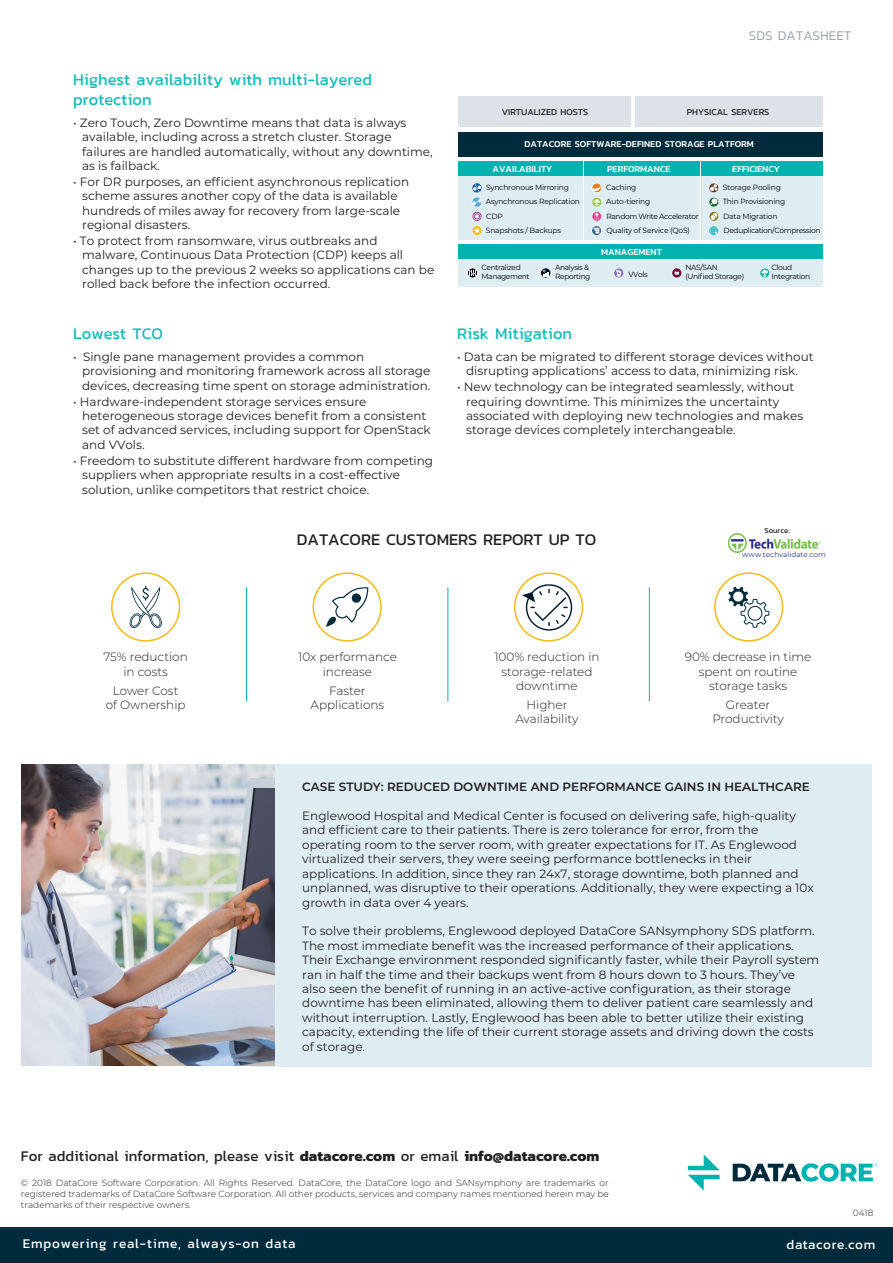
<style>
.page{position:relative;width:893px;height:1263px;background:#fff}
.page>*{position:absolute;margin:0;border:0;box-sizing:border-box;transform-origin:0 0}
.t1{font:16.5px/19.8px "Kanit";color:#15bbba}
.t2{font:16.5px "Kanit";letter-spacing:-.005em;color:#231f20}
.t3{font:15px "Kanit";color:#231f20}
.t4{font:13.5px "Kanit";letter-spacing:.06em;color:#fff}
.t5{font:300 13.5px "Kanit";color:#99a3ad}
.t6{font:13.5px "Kanit";letter-spacing:.035em;color:#fff}
.t7{font:12px/14.4px "Montserrat";color:#231f20}
.t8{font:300 12px/14.4px "Montserrat";color:#231f20;text-align:center}
.t9{font:600 12px "Montserrat";color:#231f20}
.t10{font:500 9.15px "Kanit";color:#fff}
.t11{font:9.15px "Kanit";color:#211e1e}
.t12{font:300 9px/10.8px "Montserrat";color:#231f20;text-align:justify}
.t13{font:7.8px "Kanit";color:#231f20}
.t14{font:7.5px/9px "Montserrat";letter-spacing:-.05em;color:#000001}
.t15{font:7.5px "Montserrat";letter-spacing:-.025em;color:#000001}
.t16{font:7.2px "Montserrat";color:#2c3488}
.s1{font-weight:700}
</style>
<div class="page">
<div style="left:250px;top:764px;width:622px;height:303px;background:#deedf2"></div>
<svg style="left:129px;top:586px;width:33px;height:42px"></svg>
<div style="left:111px;top:572px;width:69px;height:70px;border:2px solid #f4ba19;border-radius:50%"></div>
<svg style="left:326px;top:587px;width:42px;height:40px"></svg>
<div style="left:313px;top:572px;width:69px;height:70px;border:2px solid #f4ba19;border-radius:50%"></div>
<div style="left:714px;top:572px;width:69px;height:70px;border:2px solid #f4ba19;border-radius:50%"></div>
<svg style="left:728px;top:587px;width:42px;height:41px"></svg>
<div style="left:514px;top:572px;width:69px;height:70px;border:2px solid #f4ba19;border-radius:50%"></div>
<svg style="left:522px;top:584px;width:50px;height:47px"></svg>
<hr style="left:246px;top:587px;width:1px;height:114px;background:#00b2b0">
<hr style="left:448px;top:587px;width:1px;height:114px;background:#00b2b0">
<hr style="left:649px;top:587px;width:1px;height:114px;background:#00b2b0">
<img style="left:727px;top:533px;width:94px;height:20px">
<div style="left:0;top:1227px;width:893px;height:36px;background:#002b3d"></div>
<img style="left:21px;top:765px;width:254px;height:300px">
<svg style="left:688px;top:1154px;width:32px;height:36px"></svg>
<svg style="left:733px;top:1163px;width:144px;height:19px"></svg>
<div style="left:458px;top:96px;width:173px;height:30px;background:#dce2e8"></div>
<div style="left:635px;top:96px;width:187px;height:30px;background:#dce2e8"></div>
<div style="left:458px;top:133px;width:365px;height:24px;background:#002b3d"></div>
<div style="left:458px;top:162px;width:125px;height:78px;background:#deedf2"></div>
<div style="left:585px;top:162px;width:115px;height:78px;background:#deedf2"></div>
<div style="left:702px;top:162px;width:121px;height:78px;background:#deedf2"></div>
<div style="left:458px;top:162px;width:125px;height:14px;background:#00b2b0"></div>
<div style="left:585px;top:162px;width:115px;height:14px;background:#00b2b0"></div>
<div style="left:702px;top:162px;width:121px;height:14px;background:#00b2b0"></div>
<div style="left:458px;top:245px;width:365px;height:42px;background:#deedf2"></div>
<div style="left:458px;top:245px;width:365px;height:14px;background:#00b2b0"></div>
<svg style="left:472px;top:183px;width:10px;height:53px"></svg>
<svg style="left:591px;top:183px;width:11px;height:53px"></svg>
<svg style="left:709px;top:183px;width:10px;height:53px"></svg>
<svg style="left:672px;top:268px;width:10px;height:10px"></svg>
<svg style="left:467px;top:268px;width:11px;height:10px"></svg>
<svg style="left:760px;top:268px;width:10px;height:10px"></svg>
<svg style="left:540px;top:268px;width:11px;height:10px"></svg>
<svg style="left:614px;top:268px;width:10px;height:10px"></svg>
<h1 class="t1" style="left:73px;top:69px;width:300px">Highest availability with multi-layered protection</h1>
<p class="t7" style="left:82px;top:115px;width:352px;text-indent:-9px">• Zero Touch, Zero Downtime means that data is always available, including across a stretch cluster. Storage failures are handled automatically, without any downtime, as is failback.</p>
<p class="t7" style="left:82px;top:174px;width:328px;text-indent:-9px">• For DR purposes, an efficient asynchronous replication scheme assures another copy of the data is available hundreds of miles away for recovery from large-scale regional disasters.</p>
<p class="t7" style="left:82px;top:233px;width:354px;text-indent:-9px">• To protect from ransomware, virus outbreaks and malware, Continuous Data Protection (CDP) keeps all changes up to the previous 2 weeks so applications can be rolled back before the infection occurred.</p>
<h1 class="t1" style="left:73px;top:323px;width:91px">Lowest TCO</h1>
<p class="t7" style="left:82px;top:349px;width:350px;text-indent:-9px">• Single pane management provides a common provisioning and monitoring framework across all storage devices, decreasing time spent on storage administration.</p>
<p class="t7" style="left:82px;top:394px;width:350px;text-indent:-9px">• Hardware-independent storage services ensure heterogeneous storage devices benefit from a consistent set of advanced services, including support for OpenStack and VVols.</p>
<p class="t7" style="left:82px;top:453px;width:352px;text-indent:-9px">• Freedom to substitute different hardware from competing suppliers when appropriate results in a cost-effective solution, unlike competitors that restrict choice.</p>
<p class="t5" style="left:749px;top:26px;width:104px">SDS DATASHEET</p>
<p class="t11" style="left:502px;top:105px;width:88px">VIRTUALIZED HOSTS</p>
<p class="t11" style="left:687px;top:105px;width:84px">PHYSICAL SERVERS</p>
<p class="t10" style="left:524px;top:137px;width:231px">DATACORE SOFTWARE-DEFINED STORAGE PLATFORM</p>
<p class="t10" style="left:492px;top:162px;width:61px">AVAILABILITY</p>
<p class="t15" style="left:486px;top:182px;width:84px">Synchronous Mirroring</p>
<p class="t15" style="left:486px;top:225px;width:77px">Snapshots / Backups</p>
<p class="t10" style="left:732px;top:162px;width:49px">EFFICIENCY</p>
<p class="t10" style="left:607px;top:162px;width:65px">PERFORMANCE</p>
<p class="t15" style="left:606px;top:182px;width:32px">Caching</p>
<p class="t14" style="left:606px;top:209px;width:94px;line-height:14.2px">Random Write Accelerator<br>Quality of Service (QoS)</p>
<p class="t15" style="left:723px;top:182px;width:59px">Storage Pooling</p>
<p class="t15" style="left:486px;top:197px;width:96px">Asynchronous Replication</p>
<p class="t15" style="left:606px;top:197px;width:45px">Auto-tiering</p>
<p class="t15" style="left:723px;top:197px;width:64px">Thin Provisioning</p>
<p class="t14" style="left:723px;top:209px;width:99px;line-height:14.2px">Data Migration<br>Deduplication/Compression</p>
<p class="t15" style="left:486px;top:211px;width:18px">CDP</p>
<p class="t10" style="left:601px;top:245px;width:62px">MANAGEMENT</p>
<p class="t14" style="left:685px;top:263px;width:60px">NAS/SAN (Unified Storage)</p>
<p class="t14" style="left:481px;top:263px;width:50px">Centralized<br>Management</p>
<p class="t14" style="left:771px;top:263px;width:40px">Cloud<br>Integration</p>
<p class="t14" style="left:555px;top:263px;width:37px">Analysis &amp;<br>Reporting</p>
<p class="t15" style="left:628px;top:269px;width:21px">VVols</p>
<h1 class="t1" style="left:457px;top:323px;width:116px">Risk Mitigation</h1>
<p class="t7" style="left:457px;top:349px;width:358px;text-align:center">• Data can be migrated to different storage devices without disrupting applications’ access to data, minimizing risk.</p>
<p class="t7" style="left:466px;top:379px;width:339px;text-indent:-9px">• New technology can be integrated seamlessly, without requiring downtime. This minimizes the uncertainty associated with deploying new technologies and makes storage devices completely interchangeable.</p>
<p class="t8" style="left:104px;top:649px;width:86px">75% reduction in costs</p>
<p class="t8" style="left:106px;top:683px;width:81px">Lower Cost of Ownership</p>
<h1 class="t2" style="left:297px;top:527px;width:301px">DATACORE CUSTOMERS REPORT UP TO</h1>
<p class="t8" style="left:298px;top:649px;width:100px">10x performance increase</p>
<p class="t8" style="left:311px;top:683px;width:75px">Faster<br>Applications</p>
<p class="t8" style="left:494px;top:649px;width:107px">100% reduction in storage-related downtime</p>
<p class="t8" style="left:515px;top:697px;width:65px">Higher<br>Availability</p>
<p class="t13" style="left:764px;top:524px;width:27px">Source:</p>
<p class="t16" style="left:742px;top:550px;width:85px">www.techvalidate.com</p>
<p class="t8" style="left:685px;top:649px;width:128px">90% decrease in time spent on routine storage tasks</p>
<p class="t8" style="left:712px;top:697px;width:73px">Greater<br>Productivity</p>
<p class="t9" style="left:302px;top:778px;width:509px">CASE STUDY: REDUCED DOWNTIME AND PERFORMANCE GAINS IN HEALTHCARE</p>
<p class="t7" style="left:302px;top:808px;width:513px">Englewood Hospital and Medical Center is focused on delivering safe, high-quality and efficient care to their patients. There is zero tolerance for error, from the operating room to the server room, with greater expectations for IT. As Englewood virtualized their servers, they were seeing performance bottlenecks in their applications. In addition, since they ran 24x7, storage downtime, both planned and unplanned, was disruptive to their operations. Additionally, they were expecting a 10x growth in data over 4 years.</p>
<p class="t7" style="left:302px;top:923px;width:519px">To solve their problems, Englewood deployed DataCore SANsymphony SDS platform.<br>The most immediate benefit was the increased performance of their applications.<br>Their Exchange environment responded significantly faster, while their Payroll system ran in half the time and their backups went from 8 hours down to 3 hours. They’ve also seen the benefit of running in an active-active configuration, as their storage downtime has been eliminated, allowing them to deliver patient care seamlessly and without interruption. Lastly, Englewood has been able to better utilize their existing capacity, extending the life of their current storage assets and driving down the costs of storage.</p>
<p class="t3" style="left:21px;top:1145px;width:580px">For additional information, please visit <span class="s1">datacore.com</span> or email <span class="s1">info@datacore.com</span></p>
<p class="t12" style="left:21px;top:1177px;width:589px">© 2018 DataCore Software Corporation. All Rights Reserved. DataCore, the DataCore logo and SANsymphony are trademarks or registered trademarks of DataCore Software Corporation. All other products, services and company names mentioned herein may be trademarks of their respective owners.</p>
<p class="t12" style="left:853px;top:1207px;width:22px">0418</p>
<p class="t4" style="left:23px;top:1234px;width:274px">Empowering real-time, always-on data</p>
<p class="t6" style="left:786px;top:1234px;width:91px">datacore.com</p>
</div>
